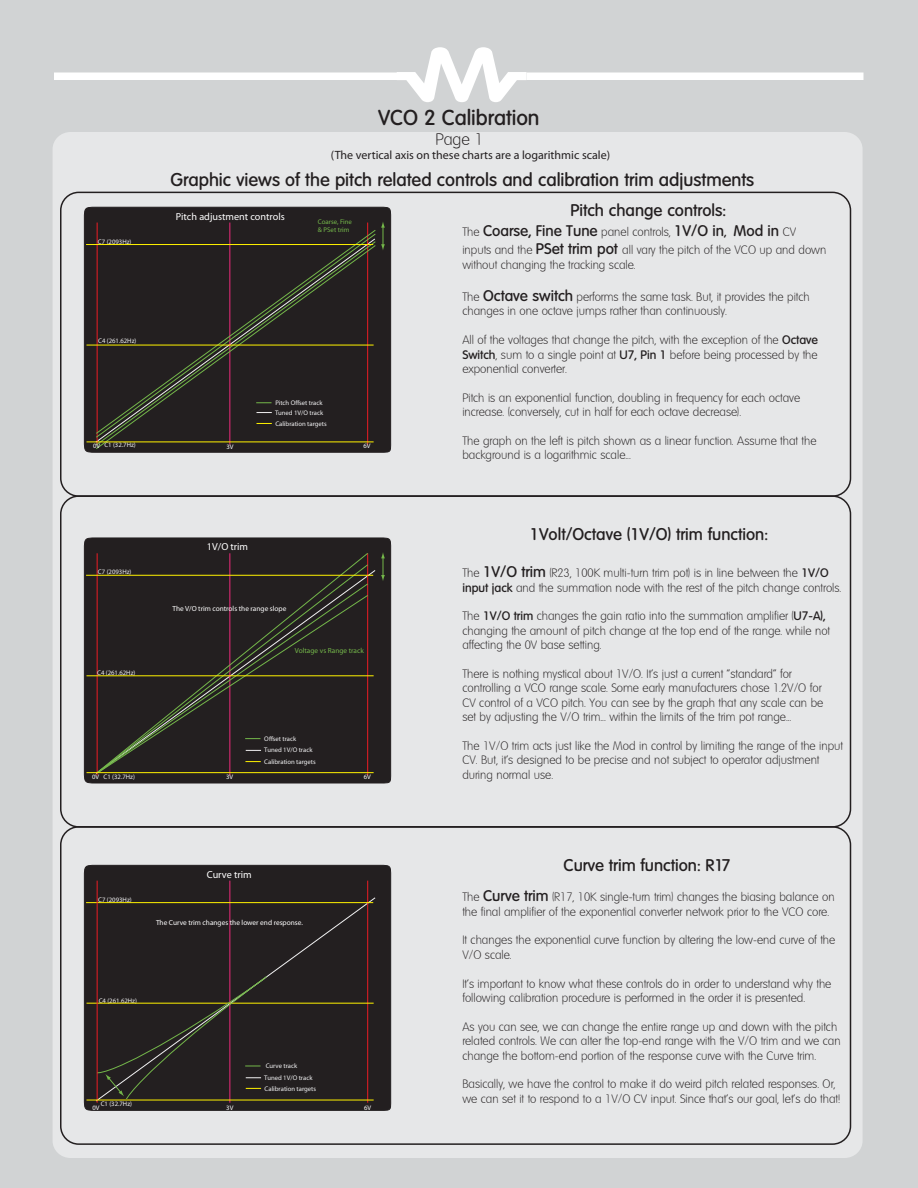
<style>
.page{position:relative;width:918px;height:1188px;background:#d1d3d4}
.page>*{position:absolute;margin:0;border:0;box-sizing:border-box;transform-origin:0 0}
.t1{font:700 21px "Elementary SF";color:#231f20}
.t2{font:700 18px "Elementary SF";color:#231f20}
.t3{font:700 16.5px "Elementary SF";color:#231f20}
.t4{font:16.5px "Elementary SF";color:#231f20}
.t5{font:700 15px "Elementary SF";color:#231f20}
.t6{font:12px/14.4px "Elementary SF";color:#231f20}
.t7{font:12px "Myriad Pro";color:#231f20}
.t8{font:10.2px "Myriad Pro";color:#fff}
.t9{font:7.35px "Myriad Pro";color:#fff}
.t10{font:7.35px "Myriad Pro";color:#74b74a}
.t11{font:6.9px/8.2px "Myriad Pro";color:#74b74a}
.t12{font:6.75px/11.6px "Myriad Pro";color:#f1f1f2}
.t13{font:6.6px "Myriad Pro";color:#fff}
.s1{font-weight:400;font-size:12px}
.s2{font-size:12px}
.s3{font-weight:700;font-size:15px}
.s4{font-weight:700}
</style>
<div class="page">
<svg style="left:397px;top:47px;width:130px;height:55px"></svg>
<div style="left:527px;top:73px;width:337px;height:7px;background:#fff"></div>
<div style="left:54px;top:73px;width:345px;height:7px;background:#fff"></div>
<div style="left:53px;top:132px;width:810px;height:1026px;background:#e6e7e8;border-radius:18px"></div>
<svg style="left:84px;top:206px;width:308px;height:247px"></svg>
<hr style="left:97px;top:223px;width:1px;height:222px;background:#ed1c24">
<hr style="left:230px;top:223px;width:1px;height:222px;background:#ee2a7b">
<hr style="left:367px;top:223px;width:1px;height:222px;background:#ed1c24">
<svg style="left:96px;top:434px;width:280px;height:15px"></svg>
<div style="left:96px;top:230px;width:280px;height:204px;background:#231f20"></div>
<svg style="left:381px;top:221px;width:4px;height:30px"></svg>
<hr style="left:87px;top:442px;width:287px;height:1px;background:#fff200">
<hr style="left:87px;top:345px;width:287px;height:1px;background:#fff200">
<hr style="left:86px;top:244px;width:287px;height:1px;background:#fff200">
<svg style="left:256px;top:403px;width:16px;height:1px"></svg>
<svg style="left:257px;top:412px;width:15px;height:1px"></svg>
<svg style="left:257px;top:423px;width:15px;height:1px"></svg>
<svg style="left:84px;top:537px;width:308px;height:247px"></svg>
<svg style="left:95px;top:569px;width:281px;height:206px"></svg>
<hr style="left:97px;top:553px;width:1px;height:222px;background:#ed1c24">
<hr style="left:230px;top:553px;width:1px;height:222px;background:#ee2a7b">
<hr style="left:367px;top:553px;width:1px;height:222px;background:#ed1c24">
<svg style="left:96px;top:553px;width:272px;height:219px"></svg>
<svg style="left:381px;top:552px;width:4px;height:29px"></svg>
<hr style="left:87px;top:772px;width:287px;height:1px;background:#fff200">
<hr style="left:87px;top:675px;width:287px;height:1px;background:#fff200">
<hr style="left:86px;top:575px;width:287px;height:1px;background:#fff200">
<svg style="left:245px;top:738px;width:15px;height:1px"></svg>
<svg style="left:246px;top:750px;width:15px;height:1px"></svg>
<svg style="left:245px;top:761px;width:16px;height:1px"></svg>
<svg style="left:84px;top:865px;width:308px;height:246px"></svg>
<div style="left:95px;top:897px;width:281px;height:205px;background:#231f20"></div>
<hr style="left:230px;top:881px;width:1px;height:222px;background:#ee2a7b">
<hr style="left:367px;top:881px;width:1px;height:222px;background:#ed1c24">
<hr style="left:87px;top:1003px;width:287px;height:1px;background:#fff200">
<hr style="left:86px;top:902px;width:287px;height:1px;background:#fff200">
<div style="left:119px;top:1099px;width:12px;height:11px;background:#231f20"></div>
<div style="left:88px;top:1069px;width:9px;height:7px;background:#231f20"></div>
<hr style="left:97px;top:881px;width:1px;height:222px;background:#ed1c24">
<hr style="left:87px;top:1100px;width:287px;height:1px;background:#fff200">
<svg style="left:91px;top:976px;width:177px;height:133px"></svg>
<div style="left:60px;top:826px;width:791px;height:319px;border:2px solid #231f20;border-radius:18px"></div>
<p class="t1" style="left:378px;top:109px;width:163px">VCO 2 Calibration</p>
<p class="t7" style="left:331px;top:150px;width:281px">(The vertical axis on these charts are a logarithmic scale)</p>
<p class="t2" style="left:171px;top:172px;width:585px">Graphic views of the pitch related controls and calibration trim adjustments</p>
<p class="t3" style="left:570px;top:203px;width:157px">Pitch change controls:</p>
<p class="t5" style="left:462px;top:225px;width:335px"><span class="s1">The</span> Coarse, Fine Tune <span class="s1">panel controls,</span> 1V/O in<span class="s2">,</span> Mod in <span class="s1">CV</span></p>
<p class="t6" style="left:462px;top:244px;width:365px">inputs and the <span class="s3">PSet trim pot</span> all vary the pitch of the VCO up and down without changing the tracking scale.</p>
<p class="t6" style="left:462px;top:291px;width:349px">The <span class="s3">Octave switch</span> performs the same task. But, it provides the pitch changes in one octave jumps rather than continuously.</p>
<p class="t6" style="left:462px;top:334px;width:357px;text-align:justify">All of the voltages that change the pitch, with the exception of the <span class="s4">Octave Switch</span>, sum to a single point at <span class="s4">U7, Pin 1</span> before being processed by the exponential converter.</p>
<p class="t6" style="left:462px;top:391px;width:339px">Pitch is an exponential function, doubling in frequency for each octave increase. (conversely, cut in half for each octave decrease).</p>
<p class="t6" style="left:462px;top:435px;width:356px">The graph on the left is pitch shown as a linear function. Assume that the background is a logarithmic scale...</p>
<p class="t4" style="left:435px;top:132px;width:49px">Page 1</p>
<p class="t8" style="left:176px;top:212px;width:110px">Pitch adjustment controls</p>
<p class="t11" style="left:318px;top:218px;width:36px">Coarse, Fine &amp; PSet trim</p>
<p class="t12" style="left:98px;top:236px;width:35px">C7 (2093Hz)</p>
<p class="t12" style="left:98px;top:335px;width:40px">C4 (261.62Hz)</p>
<p class="t12" style="left:275px;top:398px;width:50px;line-height:9.4px">Pitch Offset track<br>Tuned 1V/O track</p>
<p class="t12" style="left:275px;top:418px;width:53px">Calibration targets</p>
<p class="t12" style="left:104px;top:440px;width:33px">C1 (32.7Hz)</p>
<p class="t13" style="left:93px;top:444px;width:9px">0V</p>
<p class="t13" style="left:227px;top:444px;width:9px">3V</p>
<p class="t13" style="left:364px;top:444px;width:9px">6V</p>
<p class="t12" style="left:98px;top:566px;width:35px">C7 (2093Hz)</p>
<p class="t12" style="left:97px;top:667px;width:40px">C4 (261.62Hz)</p>
<p class="t8" style="left:207px;top:543px;width:43px">1V/O trim</p>
<p class="t9" style="left:172px;top:605px;width:116px">The V/O trim controls the range slope</p>
<p class="t10" style="left:295px;top:648px;width:70px">Voltage vs Range track</p>
<p class="t12" style="left:264px;top:733px;width:50px">Offset track<br>Tuned 1V/O track</p>
<p class="t12" style="left:264px;top:756px;width:53px">Calibration targets</p>
<p class="t12" style="left:104px;top:772px;width:33px">C1 (32.7Hz)</p>
<p class="t13" style="left:92px;top:774px;width:9px">0V</p>
<p class="t13" style="left:226px;top:774px;width:9px">3V</p>
<p class="t13" style="left:364px;top:774px;width:9px">6V</p>
<p class="t12" style="left:98px;top:894px;width:35px">C7 (2093Hz)</p>
<p class="t8" style="left:207px;top:871px;width:46px">Curve trim</p>
<p class="t9" style="left:156px;top:920px;width:148px">The Curve trim changes the lower end response.</p>
<p class="t12" style="left:99px;top:995px;width:40px">C4 (261.62Hz)</p>
<p class="t12" style="left:264px;top:1061px;width:50px">Curve track<br>Tuned 1V/O track</p>
<p class="t12" style="left:265px;top:1083px;width:53px">Calibration targets</p>
<p class="t12" style="left:101px;top:1098px;width:33px">C1 (32.7Hz)</p>
<p class="t13" style="left:92px;top:1106px;width:9px">0V</p>
<p class="t13" style="left:226px;top:1106px;width:9px">3V</p>
<p class="t13" style="left:364px;top:1106px;width:9px">6V</p>
<p class="t3" style="left:530px;top:527px;width:240px">1Volt/Octave (1V/O) trim function:</p>
<p class="t6" style="left:462px;top:567px;width:381px">The <span class="s3">1V/O trim</span> (R23, 100K multi-turn trim pot) is in line between the <span class="s4">1V/O input jack</span> and the summation node with the rest of the pitch change controls.</p>
<p class="t6" style="left:462px;top:610px;width:369px">The <span class="s4">1V/O trim</span> changes the gain ratio into the summation amplifier (<span class="s4">U7-A), </span>changing the amount of pitch change at the top end of the range. while not affecting the 0V base setting.</p>
<p class="t6" style="left:462px;top:667px;width:362px">There is nothing mystical about 1V/O. It’s just a current “standard” for controlling a VCO range scale. Some early manufacturers chose 1.2V/O for CV control of a VCO pitch. You can see by the graph that any scale can be set by adjusting the V/O trim... within the limits of the trim pot range...</p>
<p class="t6" style="left:462px;top:739px;width:382px">The 1V/O trim acts just like the Mod in control by limiting the range of the input<br>CV. But, it’s designed to be precise and not subject to operator adjustment during normal use.</p>
<p class="t3" style="left:564px;top:858px;width:168px">Curve trim function: R17</p>
<p class="t6" style="left:462px;top:891px;width:374px">The <span class="s3">Curve trim</span> (R17, 10K single-turn trim) changes the biasing balance on the final amplifier of the exponential converter network prior to the VCO core.</p>
<p class="t6" style="left:462px;top:934px;width:374px">It changes the exponential curve function by altering the low-end curve of the<br>V/O scale.</p>
<p class="t6" style="left:462px;top:977px;width:371px">It’s important to know what these controls do in order to understand why the following calibration procedure is performed in the order it is presented.</p>
<p class="t6" style="left:462px;top:1020px;width:380px">As you can see, we can change the entire range up and down with the pitch related controls. We can alter the top-end range with the V/O trim and we can change the bottom-end portion of the response curve with the Curve trim.</p>
<p class="t6" style="left:462px;top:1078px;width:379px">Basically, we have the control to make it do weird pitch related responses. Or, we can set it to respond to a 1V/O CV input. Since that’s our goal, let’s do that!</p>
</div>
